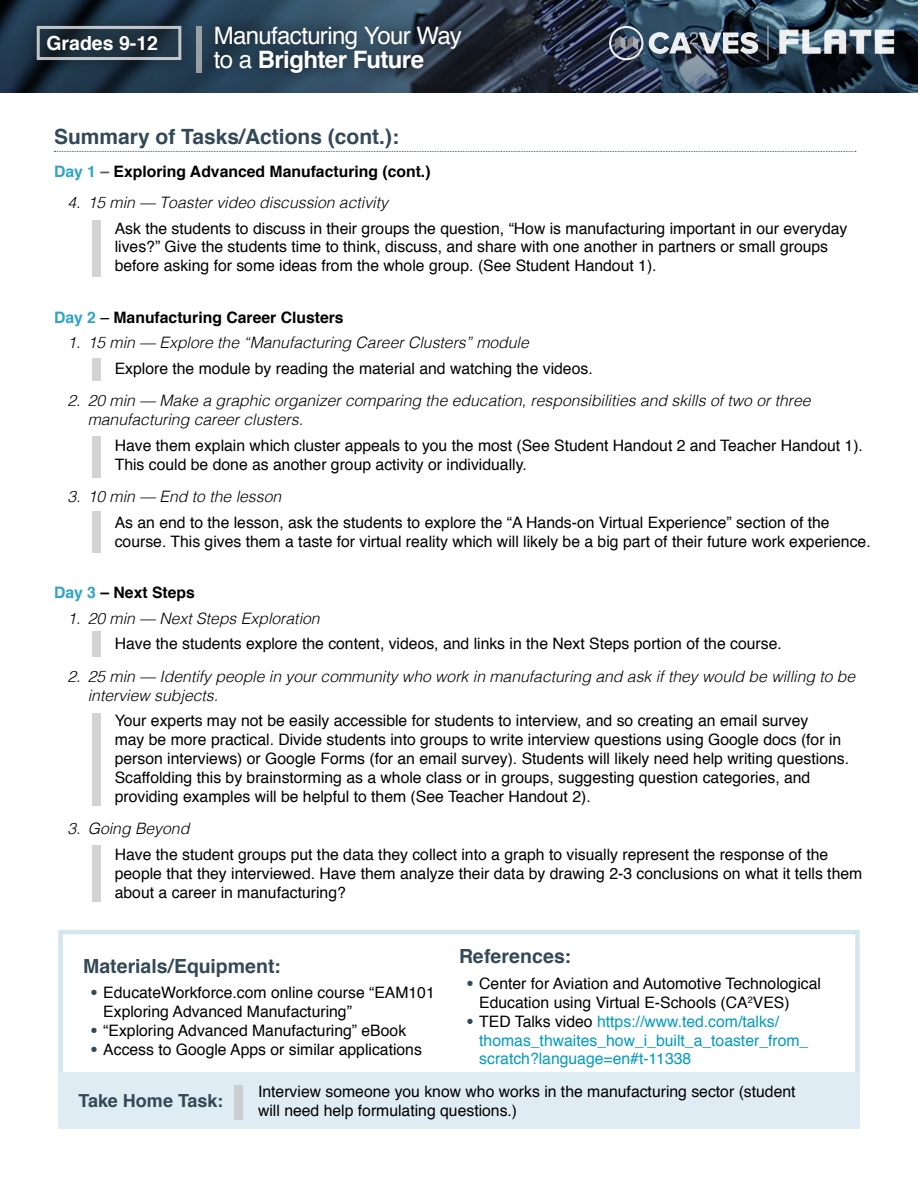
<style>
.page{position:relative;width:918px;height:1188px;background:#fff}
.page>*{position:absolute;margin:0;border:0;box-sizing:border-box;transform-origin:0 0}
.t1{font:24px/24px "Helvetica";letter-spacing:-.03em;color:#fff}
.t2{font:700 21px "Helvetica";color:#344957}
.t3{font:700 19.5px "Helvetica";color:#344957}
.t4{font:700 19.5px "Helvetica";color:#fff}
.t5{font:700 18px "Helvetica";color:#344957}
.numbers{font:15.75px/18.9px "Helvetica";color:#000}
.t6{font:italic 300 15.75px/18.9px "Helvetica";color:#000}
.t7{font:15.75px/18.9px "Helvetica";color:#009cc0}
.t8{font:700 15.75px "Helvetica";color:#000}
.s1{font-weight:700}
.s2{color:#2ea4c6}
.s3{color:#5a5b5d}
.s4{font-weight:400}
.s5{font-weight:700;font-size:24px;color:#344957}
.s6{color:#000}
</style>
<div class="page">
<svg style="left:0;top:0;width:918px;height:93px"></svg>
<div style="left:201px;top:12px;width:274px;height:76px;background:#000;opacity:.75"></div>
<img style="left:776px;top:26px;width:123px;height:30px">
<svg style="left:609px;top:26px;width:34px;height:34px"></svg>
<svg style="left:649px;top:32px;width:109px;height:22px"></svg>
<hr style="left:768px;top:26px;width:1px;height:34px;background:#dddcdc">
<div style="left:22px;top:11px;width:174px;height:64px;background:#000;opacity:.75"></div>
<svg style="left:41px;top:30px;width:136px;height:26px;fill:#1e2f3c"></svg>
<div style="left:196px;top:26px;width:6px;height:46px;background:#9aa1a6"></div>
<div style="left:58px;top:930px;width:802px;height:153px;border:4px solid #d3e6ee"></div>
<div style="left:92px;top:220px;width:9px;height:57px;background:#d3d3d3"></div>
<svg style="left:54px;top:151px;width:802px;height:1px"></svg>
<div style="left:92px;top:358px;width:9px;height:23px;background:#d3d3d3"></div>
<div style="left:92px;top:436px;width:9px;height:42px;background:#d3d3d3"></div>
<div style="left:92px;top:512px;width:9px;height:42px;background:#d3d3d3"></div>
<div style="left:92px;top:631px;width:9px;height:26px;background:#d3d3d3"></div>
<div style="left:92px;top:713px;width:9px;height:93px;background:#d3d3d3"></div>
<div style="left:92px;top:846px;width:9px;height:56px;background:#d3d3d3"></div>
<div style="left:58px;top:1072px;width:802px;height:56px;background:#dfecf3"></div>
<div style="left:234px;top:1086px;width:9px;height:34px;background:#cbced0"></div>
<p class="t4" style="left:46px;top:28px;width:113px">Grades 9-12</p>
<p class="t1" style="left:214px;top:24px;width:250px">Manufacturing Your Way to a <span class="s1">Brighter Future</span></p>
<h2 class="t2" style="left:54px;top:120px;width:347px">Summary of Tasks/Actions (cont.):</h2>
<p class="t8" style="left:54px;top:158px;width:378px"><span class="s2">Day 1</span> <span class="s3">–</span> Exploring Advanced Manufacturing (cont.)</p>
<p class="t6" style="left:68px;top:192px;width:322px">4. 15 min — Toaster video discussion activity</p>
<p class="numbers" style="left:115px;top:219px;width:734px">Ask the students to discuss in their groups the question, “How is manufacturing important in our everyday lives?” Give the students time to think, discuss, and share with one another in partners or small groups before asking for some ideas from the whole group. (See Student Handout 1).</p>
<p class="t8" style="left:54px;top:304px;width:291px"><span class="s2">Day 2</span> <span class="s4">–</span> Manufacturing Career Clusters</p>
<p class="t6" style="left:68px;top:332px;width:463px">1. 15 min — Explore the “Manufacturing Career Clusters” module</p>
<p class="numbers" style="left:115px;top:359px;width:479px">Explore the module by reading the material and watching the videos.</p>
<p class="t6" style="left:88px;top:390px;width:724px;text-indent:-20px">2. 20 min — Make a graphic organizer comparing the education, responsibilities and skills of two or three manufacturing career clusters.</p>
<p class="numbers" style="left:115px;top:436px;width:750px">Have them explain which cluster appeals to you the most (See Student Handout 2 and Teacher Handout 1).<br>This could be done as another group activity or individually.</p>
<p class="t6" style="left:68px;top:486px;width:215px">3. 10 min — End to the lesson</p>
<p class="numbers" style="left:115px;top:513px;width:757px">As an end to the lesson, ask the students to explore the “A Hands-on Virtual Experience” section of the course. This gives them a taste for virtual reality which will likely be a big part of their future work experience.</p>
<p class="t8" style="left:54px;top:580px;width:142px"><span class="s2">Day 3</span> – Next Steps</p>
<p class="t6" style="left:68px;top:608px;width:254px">1. 20 min — Next Steps Exploration</p>
<p class="numbers" style="left:115px;top:635px;width:669px">Have the students explore the content, videos, and links in the Next Steps portion of the course.</p>
<p class="t6" style="left:88px;top:666px;width:769px;text-indent:-20px">2. 25 min — Identify people in your community who work in manufacturing and ask if they would be willing to be interview subjects.</p>
<p class="numbers" style="left:115px;top:712px;width:736px">Your experts may not be easily accessible for students to interview, and so creating an email survey<br>may be more practical. Divide students into groups to write interview questions using Google docs (for in person interviews) or Google Forms (for an email survey). Students will likely need help writing questions.<br>Scaffolding this by brainstorming as a whole class or in groups, suggesting question categories, and providing examples will be helpful to them (See Teacher Handout 2).</p>
<p class="t6" style="left:68px;top:818px;width:123px">3. Going Beyond</p>
<p class="numbers" style="left:115px;top:845px;width:749px">Have the student groups put the data they collect into a graph to visually represent the response of the people that they interviewed. Have them analyze their data by drawing 2-3 conclusions on what it tells them about a career in manufacturing?</p>
<p class="t3" style="left:83px;top:950px;width:199px">Materials/Equipment:</p>
<p class="numbers" style="left:103px;top:984px;width:333px;text-indent:-13px"><span class="s5">•</span> EducateWorkforce.com online course “EAM101<br>Exploring Advanced Manufacturing”</p>
<p class="numbers" style="left:90px;top:1022px;width:318px"><span class="s5">•</span> “Exploring Advanced Manufacturing” eBook</p>
<p class="numbers" style="left:90px;top:1041px;width:334px"><span class="s5">•</span> Access to Google Apps or similar applications</p>
<p class="t3" style="left:459px;top:941px;width:113px">References:</p>
<p class="numbers" style="left:479px;top:974px;width:343px;text-indent:-14px"><span class="s5">•</span> Center for Aviation and Automotive Technological<br>Education using Virtual E-Schools (CA<sup>2</sup>VES)</p>
<p class="t7" style="left:479px;top:1012px;width:331px;text-indent:-14px"><span class="s5">•</span> <span class="s6">TED Talks video</span> https://www.ted.com/talks/ thomas_thwaites_how_i_built_a_toaster_from_ scratch?language=en#t-11338</p>
<p class="t5" style="left:79px;top:1086px;width:146px">Take Home Task:</p>
<p class="numbers" style="left:258px;top:1083px;width:539px">Interview someone you know who works in the manufacturing sector (student will need help formulating questions.)</p>
</div>
